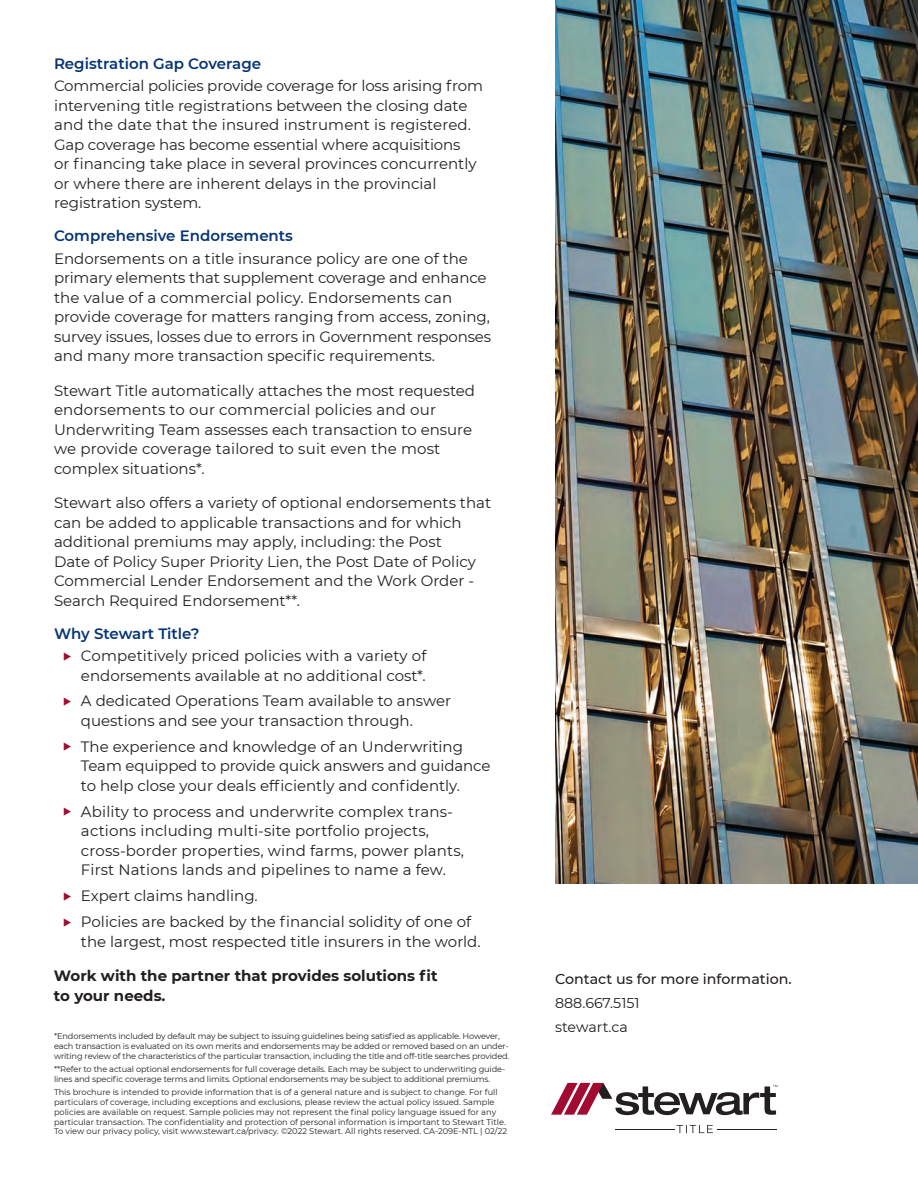
<style>
.page{position:relative;width:918px;height:1188px;background:#fff}
.page>*{position:absolute;margin:0;border:0;box-sizing:border-box;transform-origin:0 0}
.t1{font:15px/19.5px "Montserrat";color:#231f20}
.t2{font:600 15px "Montserrat";color:#053474}
.t3{font:700 15px/19.5px "Montserrat";color:#231f20}
.t4{font:500 14.25px/24px "Montserrat";color:#231f20}
.t5{font:8.25px/9.9px "Montserrat";letter-spacing:-.015em;color:#231f20}
.s1{color:#a30a32}
.s2{font-weight:400}
</style>
<div class="page">
<img style="left:555px;top:0;width:363px;height:883px">
<svg style="left:677px;top:1125px;width:36px;height:8px"></svg>
<hr style="left:717px;top:1129px;width:59px;height:1px;background:#231f20">
<hr style="left:615px;top:1129px;width:59px;height:1px;background:#231f20">
<svg style="left:551px;top:1083px;width:227px;height:32px"></svg>
<h2 class="t2" style="left:54px;top:53px;width:209px">Registration Gap Coverage</h2>
<p class="t1" style="left:54px;top:75px;width:431px">Commercial policies provide coverage for loss arising from intervening title registrations between the closing date and the date that the insured instrument is registered.<br>Gap coverage has become essential where acquisitions<br>or financing take place in several provinces concurrently or where there are inherent delays in the provincial registration system.</p>
<h2 class="t2" style="left:54px;top:225px;width:241px">Comprehensive Endorsements</h2>
<p class="t1" style="left:54px;top:248px;width:439px">Endorsements on a title insurance policy are one of the primary elements that supplement coverage and enhance the value of a commercial policy. Endorsements can provide coverage for matters ranging from access, zoning, survey issues, losses due to errors in Government responses and many more transaction specific requirements.</p>
<p class="t1" style="left:54px;top:380px;width:423px">Stewart Title automatically attaches the most requested endorsements to our commercial policies and our Underwriting Team assesses each transaction to ensure we provide coverage tailored to suit even the most complex situations*.</p>
<p class="t1" style="left:54px;top:492px;width:439px">Stewart also offers a variety of optional endorsements that can be added to applicable transactions and for which additional premiums may apply, including: the Post<br>Date of Policy Super Priority Lien, the Post Date of Policy Commercial Lender Endorsement and the Work Order - Search Required Endorsement**.</p>
<h2 class="t2" style="left:54px;top:623px;width:147px">Why Stewart Title?</h2>
<p class="t1" style="left:63px;top:645px;width:365px;text-align:right"><span class="s1">◆</span> Competitively priced policies with a variety of endorsements available at no additional cost*.</p>
<p class="t1" style="left:81px;top:691px;width:372px;text-indent:-18px"><span class="s1">◆</span> A dedicated Operations Team available to answer questions and see your transaction through.</p>
<p class="t1" style="left:81px;top:736px;width:411px;text-indent:-18px"><span class="s1">◆</span> The experience and knowledge of an Underwriting<br>Team equipped to provide quick answers and guidance to help close your deals efficiently and confidently.</p>
<p class="t1" style="left:81px;top:801px;width:385px;text-indent:-18px"><span class="s1">◆</span> Ability to process and underwrite complex trans&shy;actions including multi-site portfolio projects, cross-border properties, wind farms, power plants, First Nations lands and pipelines to name a few.</p>
<p class="t1" style="left:63px;top:886px;width:196px"><span class="s1">◆</span> Expert claims handling.</p>
<p class="t1" style="left:81px;top:912px;width:401px;text-indent:-18px"><span class="s1">◆</span> Policies are backed by the financial solidity of one of the largest, most respected title insurers in the world.</p>
<h2 class="t3" style="left:54px;top:966px;width:385px">Work with the partner that provides solutions fit to your needs.</h2>
<p class="t5" style="left:54px;top:1031px;width:457px">*Endorsements included by default may be subject to issuing guidelines being satisfied as applicable. However, each transaction is evaluated on its own merits and endorsements may be added or removed based on an under&shy;writing review of the characteristics of the particular transaction, including the title and off-title searches provided.</p>
<p class="t5" style="left:54px;top:1064px;width:453px">**Refer to the actual optional endorsements for full coverage details. Each may be subject to underwriting guide&shy;lines and specific coverage terms and limits. Optional endorsements may be subject to additional premiums.</p>
<p class="t5" style="left:54px;top:1087px;width:455px">This brochure is intended to provide information that is of a general nature and is subject to change. For full particulars of coverage, including exceptions and exclusions, please review the actual policy issued. Sample policies are available on request. Sample policies may not represent the final policy language issued for any particular transaction. The confidentiality and protection of personal information is important to Stewart Title.<br>To view our privacy policy, visit www.stewart.ca/privacy. ©2022 Stewart. All rights reserved. CA-209E-NTL | 02/22</p>
<p class="t4" style="left:555px;top:967px;width:238px">Contact us for more information.<br><span class="s2">888.667.5151<br>stewart.ca</span></p>
</div>
